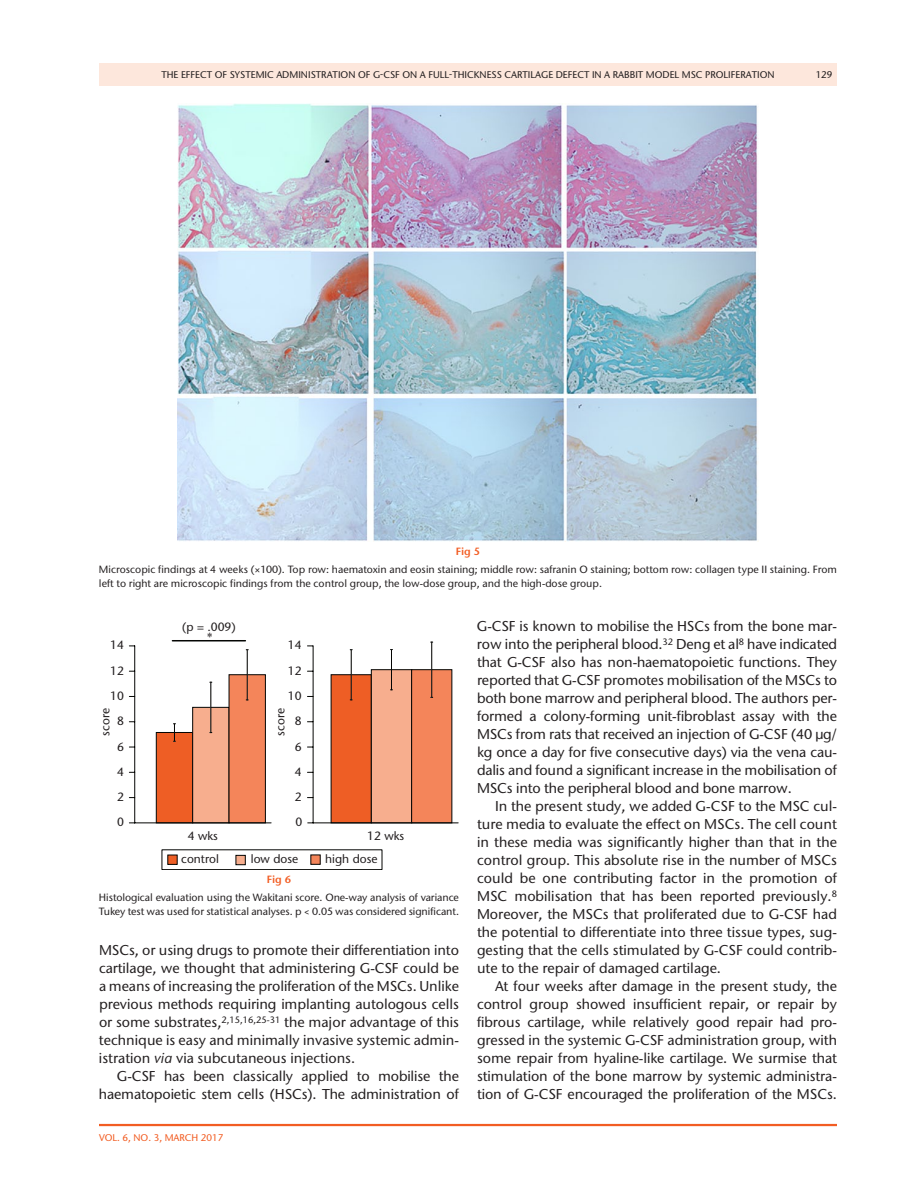
<style>
.page{position:relative;width:918px;height:1188px;background:#fff}
.page>*{position:absolute;margin:0;border:0;box-sizing:border-box;transform-origin:0 0}
.t1{font:500 14.25px/18px "Stone Sans ITC Pro";letter-spacing:-.005em;color:#231f20;text-align:justify}
.t2{font:500 12px "Stone Sans Std";color:#231f20}
.t3{font:500 10.5px/13.5px "Stone Sans ITC Pro";color:#231f20}
.t4{font:600 10.5px "Stone Sans ITC Pro";letter-spacing:-.005em;color:#f25d23}
.t5{font:500 9.75px "Stone Sans ITC Pro";color:#231f20}
.t6{font:500 9.75px "Stone Sans ITC Pro";color:#f25d23}
.s1{font-style:italic}
</style>
<div class="page">
<div style="left:99px;top:63px;width:738px;height:23px;background:#fde7dc"></div>
<hr style="left:99px;top:1124px;width:738px;height:2px;background:#f25d23">
<img style="left:177px;top:104px;width:582px;height:438px">
<div style="left:156px;top:732px;width:37px;height:91px;background:#ee5e25;border:1px solid #040503"></div>
<div style="left:192px;top:707px;width:37px;height:116px;background:#f7ae8e;border:1px solid #040503"></div>
<div style="left:229px;top:674px;width:37px;height:149px;background:#f4855a;border:1px solid #040503"></div>
<hr style="left:211px;top:682px;width:1px;height:50px;background:#595959">
<div style="left:331px;top:674px;width:41px;height:149px;background:#ee5e25"></div>
<div style="left:371px;top:669px;width:41px;height:154px;background:#f7ae8e;border:1px solid #040503"></div>
<div style="left:411px;top:669px;width:41px;height:154px;background:#f4855a;border:1px solid #040503"></div>
<hr style="left:432px;top:642px;width:1px;height:55px;background:#595959">
<hr style="left:134px;top:646px;width:1px;height:177px;background:#040503">
<hr style="left:313px;top:646px;width:1px;height:177px;background:#040503">
<hr style="left:135px;top:823px;width:136px;height:1px;background:#040503">
<hr style="left:313px;top:823px;width:145px;height:1px;background:#040503">
<svg style="left:173px;top:723px;width:3px;height:19px"></svg>
<hr style="left:210px;top:682px;width:1px;height:51px;background:#040503">
<hr style="left:247px;top:650px;width:1px;height:50px;background:#040503">
<hr style="left:391px;top:650px;width:1px;height:40px;background:#040503">
<hr style="left:431px;top:642px;width:1px;height:55px;background:#040503">
<hr style="left:351px;top:650px;width:1px;height:50px;background:#040503">
<hr style="left:172px;top:640px;width:73px;height:1px;background:#040503">
<div style="left:167px;top:855px;width:11px;height:10px;background:#ee5e25;border:1px solid #040503"></div>
<svg style="left:310px;top:855px;width:11px;height:10px"></svg>
<div style="left:236px;top:855px;width:10px;height:10px;background:#f7ae8e;border:1px solid #040503"></div>
<div style="left:162px;top:849px;width:220px;height:21px;border:1px solid #040503"></div>
<p class="t5" style="left:161px;top:68px;width:229px">The effect of systemic administration of G-CSF</p>
<p class="t5" style="left:403px;top:68px;width:287px">on a full-thickness cartilage defect in a rabbit model MSC</p>
<p class="t5" style="left:705px;top:68px;width:71px">proliferation</p>
<p class="t5" style="left:816px;top:68px;width:18px">129</p>
<p class="t4" style="left:456px;top:545px;width:26px">Fig 5</p>
<p class="t3" style="left:99px;top:563px;width:739px">Microscopic findings at 4 weeks (×100). Top row: haematoxin and eosin staining; middle row: safranin O staining; bottom row: collagen type II staining. From left to right are microscopic findings from the control group, the low-dose group, and the high-dose group.</p>
<p class="t2" style="left:182px;top:620px;width:55px">(p = .009)</p>
<p class="t2" style="left:110px;top:638px;width:15px">14</p>
<p class="t2" style="left:288px;top:638px;width:15px">14</p>
<p class="t2" style="left:110px;top:663px;width:15px">12</p>
<p class="t2" style="left:288px;top:663px;width:15px">12</p>
<p class="t2" style="left:110px;top:689px;width:15px">10</p>
<p class="t2" style="left:288px;top:689px;width:15px">10</p>
<p class="t2" style="left:98px;top:736px;width:29px;rotate:-90deg">score</p>
<p class="t2" style="left:273px;top:736px;width:29px;rotate:-90deg">score</p>
<p class="t2" style="left:117px;top:714px;width:8px">8</p>
<p class="t2" style="left:295px;top:714px;width:8px">8</p>
<p class="t2" style="left:117px;top:739px;width:8px">6</p>
<p class="t2" style="left:295px;top:739px;width:8px">6</p>
<p class="t2" style="left:117px;top:764px;width:8px">4</p>
<p class="t2" style="left:295px;top:764px;width:8px">4</p>
<p class="t2" style="left:117px;top:790px;width:8px">2</p>
<p class="t2" style="left:295px;top:790px;width:8px">2</p>
<p class="t2" style="left:117px;top:815px;width:8px">0</p>
<p class="t2" style="left:296px;top:815px;width:8px">0</p>
<p class="t2" style="left:188px;top:829px;width:32px">4 wks</p>
<p class="t2" style="left:367px;top:829px;width:38px">12 wks</p>
<p class="t2" style="left:181px;top:852px;width:39px">control</p>
<p class="t2" style="left:251px;top:852px;width:49px">low dose</p>
<p class="t2" style="left:325px;top:852px;width:54px">high dose</p>
<p class="t4" style="left:267px;top:873px;width:26px">Fig 6</p>
<p class="t3" style="left:99px;top:891px;width:362px">H istological evaluation using the Wakitani score. One-way analysis of variance<br>Tukey test was used for statistical analyses. p &lt; 0.05 was considered significant.</p>
<p class="t1" style="left:99px;top:941px;width:362px">MSCs, or using drugs to promote their differentiation into cartilage, we thought that administering G-CSF could be a means of increasing the proliferation of the MSCs. Unlike previous methods requiring implanting autologous cells or some substrates,<sup>2,15,16,25-31</sup> the major advantage of this technique is easy and minimally invasive systemic admin&shy;istration <span class="s1">via</span> via subcutaneous injections.</p>
<p class="t1" style="left:99px;top:1067px;width:361px;text-align:right">G-CSF has been classically applied to mobilise the haematopoietic stem cells (H SCs). The administration of</p>
<p class="t6" style="left:99px;top:1132px;width:126px">vol. 6, No. 3, March 2017</p>
<p class="t1" style="left:477px;top:617px;width:362px">G-CSF is known to mobilise the H SCs from the bone mar&shy;row into the peripheral blood.<sup>32</sup> Deng et al<sup>8</sup> have indicated that G-CSF also has non-haematopoietic functions. They reported that G-CSF promotes mobilisation of the MSCs to both bone marrow and peripheral blood. The authors per&shy;formed a colony-forming unit-fibroblast assay with the MSCs from rats that received an injection of G-CSF (40 μg/ kg once a day for five consecutive days) via the vena cau&shy;dalis and found a significant increase in the mobilisation of MSCs into the peripheral blood and bone marrow.</p>
<p class="t1" style="left:477px;top:797px;width:362px;text-indent:18px">I n the present study, we added G-CSF to the MSC cul&shy;ture media to evaluate the effect on MSCs. The cell count in these media was significantly higher than that in the control group. This absolute rise in the number of MSCs could be one contributing factor in the promotion of MSC mobilisation that has been reported previously.<sup>8<br></sup>Moreover, the MSCs that proliferated due to G-CSF had the potential to differentiate into three tissue types, sug&shy;gesting that the cells stimulated by G-CSF could contrib&shy;ute to the repair of damaged cartilage.</p>
<p class="t1" style="left:477px;top:977px;width:362px;text-indent:18px">At four weeks after damage in the present study, the control group showed insufficient repair, or repair by fibrous cartilage, while relatively good repair had pro&shy;gressed in the systemic G-CSF administration group, with some repair from hyaline-like cartilage. We surmise that stimulation of the bone marrow by systemic administra&shy;tion of G-CSF encouraged the proliferation of the MSCs.</p>
</div>
